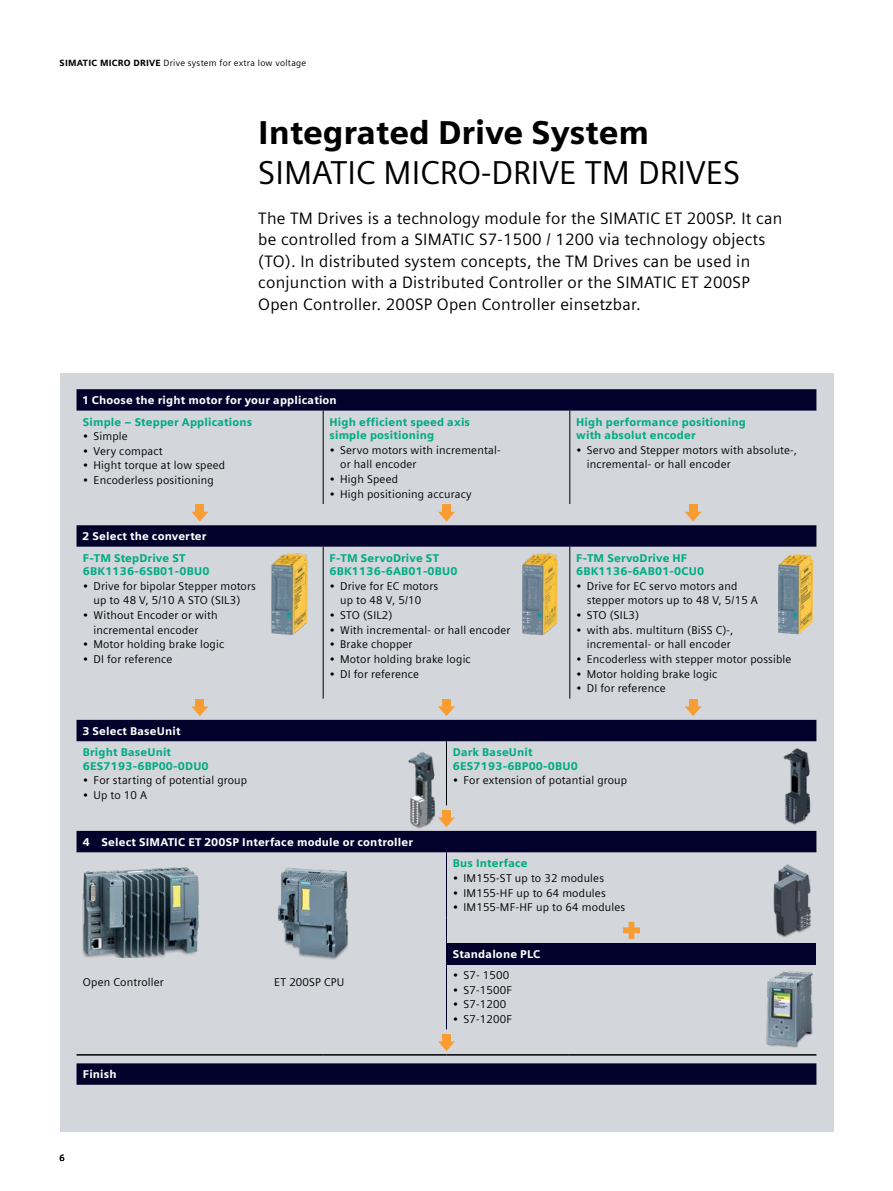
<style>
.page{position:relative;width:893px;height:1191px;background:#fff}
.page>*{position:absolute;margin:0;border:0;box-sizing:border-box;transform-origin:0 0}
.t1{font:33px "Siemens Sans Global";color:#000}
.t2{font:900 33px "Siemens Sans";color:#000}
.t3{font:16.5px/21.5px "Siemens Sans Global";letter-spacing:.015em;color:#000}
.t4{font:11.25px/14.7px "Siemens Sans Global";letter-spacing:.015em;color:#000}
.t5{font:900 11.25px/13.5px "Siemens Sans";letter-spacing:.015em;color:#00ab84}
.t6{font:900 11.25px "Siemens Sans";letter-spacing:.015em;color:#fff}
.t7{font:9px "Siemens Sans Global";letter-spacing:.03em;color:#000}
.s1{font-family:"Siemens Sans";font-weight:900}
</style>
<div class="page">
<div style="left:60px;top:373px;width:773px;height:758px;background:#d3d6da"></div>
<svg style="left:77px;top:389px;width:739px;height:695px"></svg>
<div style="left:446px;top:943px;width:370px;height:21px;background:#01012b"></div>
<hr style="left:569px;top:410px;width:1px;height:94px;background:#000">
<hr style="left:569px;top:546px;width:1px;height:152px;background:#000">
<hr style="left:323px;top:410px;width:1px;height:94px;background:#000">
<hr style="left:323px;top:546px;width:1px;height:152px;background:#000">
<hr style="left:446px;top:741px;width:1px;height:64px;background:#000">
<hr style="left:446px;top:852px;width:1px;height:65px;background:#01012b">
<svg style="left:446px;top:917px;width:1px;height:26px"></svg>
<hr style="left:446px;top:964px;width:1px;height:65px;background:#01012b">
<hr style="left:77px;top:1054px;width:246px;height:1px;background:#000">
<hr style="left:323px;top:1054px;width:123px;height:1px;background:#000">
<hr style="left:446px;top:1054px;width:124px;height:1px;background:#000">
<hr style="left:570px;top:1054px;width:246px;height:1px;background:#000">
<div style="left:196px;top:504px;width:8px;height:10px;background:#f89d33"></div>
<svg style="left:191px;top:512px;width:17px;height:9px"></svg>
<div style="left:442px;top:504px;width:9px;height:10px;background:#f89d33"></div>
<svg style="left:438px;top:512px;width:17px;height:9px"></svg>
<div style="left:689px;top:504px;width:8px;height:10px;background:#f89d33"></div>
<svg style="left:685px;top:512px;width:17px;height:9px"></svg>
<div style="left:196px;top:699px;width:8px;height:10px;background:#f89d33"></div>
<svg style="left:191px;top:706px;width:17px;height:10px"></svg>
<div style="left:442px;top:699px;width:9px;height:10px;background:#f89d33"></div>
<svg style="left:438px;top:706px;width:17px;height:10px"></svg>
<div style="left:689px;top:699px;width:8px;height:10px;background:#f89d33"></div>
<svg style="left:685px;top:706px;width:17px;height:10px"></svg>
<div style="left:442px;top:810px;width:9px;height:10px;background:#f89d33"></div>
<svg style="left:440px;top:817px;width:15px;height:10px"></svg>
<img style="left:83px;top:858px;width:120px;height:100px">
<img style="left:275px;top:866px;width:75px;height:97px">
<svg style="left:623px;top:921px;width:17px;height:17px"></svg>
<div style="left:442px;top:1034px;width:9px;height:9px;background:#f89d33"></div>
<svg style="left:438px;top:1041px;width:17px;height:10px"></svg>
<img style="left:269px;top:554px;width:41px;height:84px">
<img style="left:521px;top:554px;width:40px;height:86px">
<img style="left:778px;top:554px;width:35px;height:80px">
<img style="left:404px;top:748px;width:36px;height:84px">
<img style="left:782px;top:748px;width:30px;height:80px">
<img style="left:764px;top:859px;width:52px;height:84px">
<img style="left:763px;top:971px;width:53px;height:81px">
<p class="t7" style="left:60px;top:57px;width:248px"><span class="s1">SIMATIC MICRO DRIVE</span> Drive system for extra low voltage</p>
<h1 class="t2" style="left:258px;top:113px;width:392px">Integrated Drive System</h1>
<h1 class="t1" style="left:258px;top:148px;width:483px">SIMATIC MICRO-DRIVE TM DRIVES</h1>
<p class="t3" style="left:258px;top:208px;width:525px">The TM Drives is a technology module for the SIMATIC ET 200SP. It can be controlled from a SIMATIC S7-1500 / 1200 via technology objects (TO). In distributed system concepts, the TM Drives can be used in conjunction with a Distributed Controller or the SIMATIC ET 200SP Open Controller. 200SP Open Controller einsetzbar.</p>
<p class="t6" style="left:83px;top:393px;width:255px">1 Choose the right motor for your application</p>
<p class="t5" style="left:83px;top:415px;width:171px">Simple – Stepper Applications</p>
<p class="t4" style="left:83px;top:429px;width:46px">• Simple</p>
<p class="t4" style="left:83px;top:444px;width:81px">• Very compact</p>
<p class="t4" style="left:83px;top:459px;width:144px">• Hight torque at low speed</p>
<p class="t4" style="left:83px;top:473px;width:132px">• Encoderless positioning</p>
<p class="t5" style="left:330px;top:415px;width:142px">High efficient speed axis simple positioning</p>
<p class="t4" style="left:340px;top:443px;width:162px;text-indent:-11px">• Servo motors with incremental&shy;or hall encoder</p>
<p class="t4" style="left:330px;top:472px;width:70px">• High Speed</p>
<p class="t4" style="left:330px;top:487px;width:144px">• High positioning accuracy</p>
<p class="t6" style="left:83px;top:530px;width:125px">2 Select the converter</p>
<p class="t5" style="left:83px;top:551px;width:128px">F-TM StepDrive ST<br>6BK1136-6SB01-0BU0</p>
<p class="t4" style="left:83px;top:579px;width:175px;text-align:center">• Drive for bipolar Stepper motors up to 48 V, 5/10 A STO (SIL3)</p>
<p class="t4" style="left:94px;top:608px;width:126px;text-indent:-11px">• Without Encoder or with incremental encoder</p>
<p class="t4" style="left:83px;top:637px;width:143px">• Motor holding brake logic</p>
<p class="t4" style="left:83px;top:652px;width:91px">• DI for reference</p>
<p class="t5" style="left:330px;top:551px;width:130px">F-TM ServoDrive ST<br>6BK1136-6AB01-0BU0</p>
<p class="t4" style="left:330px;top:579px;width:110px;text-align:center">• Drive for EC motors up to 48 V, 5/10</p>
<p class="t4" style="left:330px;top:608px;width:65px">• STO (SIL2)</p>
<p class="t4" style="left:330px;top:623px;width:183px">• With incremental- or hall encoder</p>
<p class="t4" style="left:330px;top:637px;width:85px">• Brake chopper</p>
<p class="t4" style="left:330px;top:652px;width:143px">• Motor holding brake logic</p>
<p class="t4" style="left:330px;top:667px;width:91px">• DI for reference</p>
<p class="t5" style="left:576px;top:415px;width:171px">High performance positioning with absolut encoder</p>
<p class="t4" style="left:587px;top:443px;width:212px;text-indent:-11px">• Servo and Stepper motors with absolute-, incremental- or hall encoder</p>
<p class="t5" style="left:576px;top:551px;width:130px">F-TM ServoDrive HF<br>6BK1136-6AB01-0CU0</p>
<p class="t4" style="left:587px;top:579px;width:173px;text-indent:-11px">• Drive for EC servo motors and stepper motors up to 48 V, 5/15 A</p>
<p class="t4" style="left:576px;top:608px;width:65px">• STO (SIL3)</p>
<p class="t4" style="left:576px;top:623px;width:159px;text-align:right">• with abs. multiturn (BiSS C)-, incremental- or hall encoder</p>
<p class="t4" style="left:576px;top:652px;width:217px">• Encoderless with stepper motor possible</p>
<p class="t4" style="left:576px;top:667px;width:143px">• Motor holding brake logic</p>
<p class="t4" style="left:576px;top:681px;width:91px">• DI for reference</p>
<p class="t6" style="left:83px;top:724px;width:99px">3 Select BaseUnit</p>
<p class="t5" style="left:83px;top:745px;width:127px">Bright BaseUnit<br>6ES7193-6BP00-0DU0</p>
<p class="t4" style="left:83px;top:773px;width:166px">• For starting of potential group</p>
<p class="t4" style="left:83px;top:788px;width:66px">• Up to 10 A</p>
<p class="t6" style="left:83px;top:835px;width:332px">4 Select SIMATIC ET 200SP Interface module or controller</p>
<p class="t4" style="left:83px;top:975px;width:83px">Open Controller</p>
<p class="t4" style="left:274px;top:975px;width:72px">ET 200SP CPU</p>
<p class="t6" style="left:83px;top:1067px;width:35px">Finish</p>
<p class="t7" style="left:60px;top:1150px;width:7px">6</p>
<p class="t5" style="left:453px;top:745px;width:126px">Dark BaseUnit<br>6ES7193-6BP00-0BU0</p>
<p class="t4" style="left:453px;top:773px;width:176px">• For extension of potantial group</p>
<p class="t5" style="left:453px;top:856px;width:76px">Bus Interface</p>
<p class="t4" style="left:453px;top:871px;width:153px">• IM155-ST up to 32 modules</p>
<p class="t4" style="left:453px;top:885px;width:154px">• IM155-HF up to 64 modules</p>
<p class="t4" style="left:453px;top:900px;width:174px">• IM155-MF-HF up to 64 modules</p>
<p class="t6" style="left:453px;top:947px;width:89px">Standalone PLC</p>
<p class="t4" style="left:453px;top:968px;width:58px">• S7- 1500</p>
<p class="t4" style="left:453px;top:983px;width:61px">• S7-1500F</p>
<p class="t4" style="left:453px;top:997px;width:55px">• S7-1200</p>
<p class="t4" style="left:453px;top:1012px;width:61px">• S7-1200F</p>
</div>
